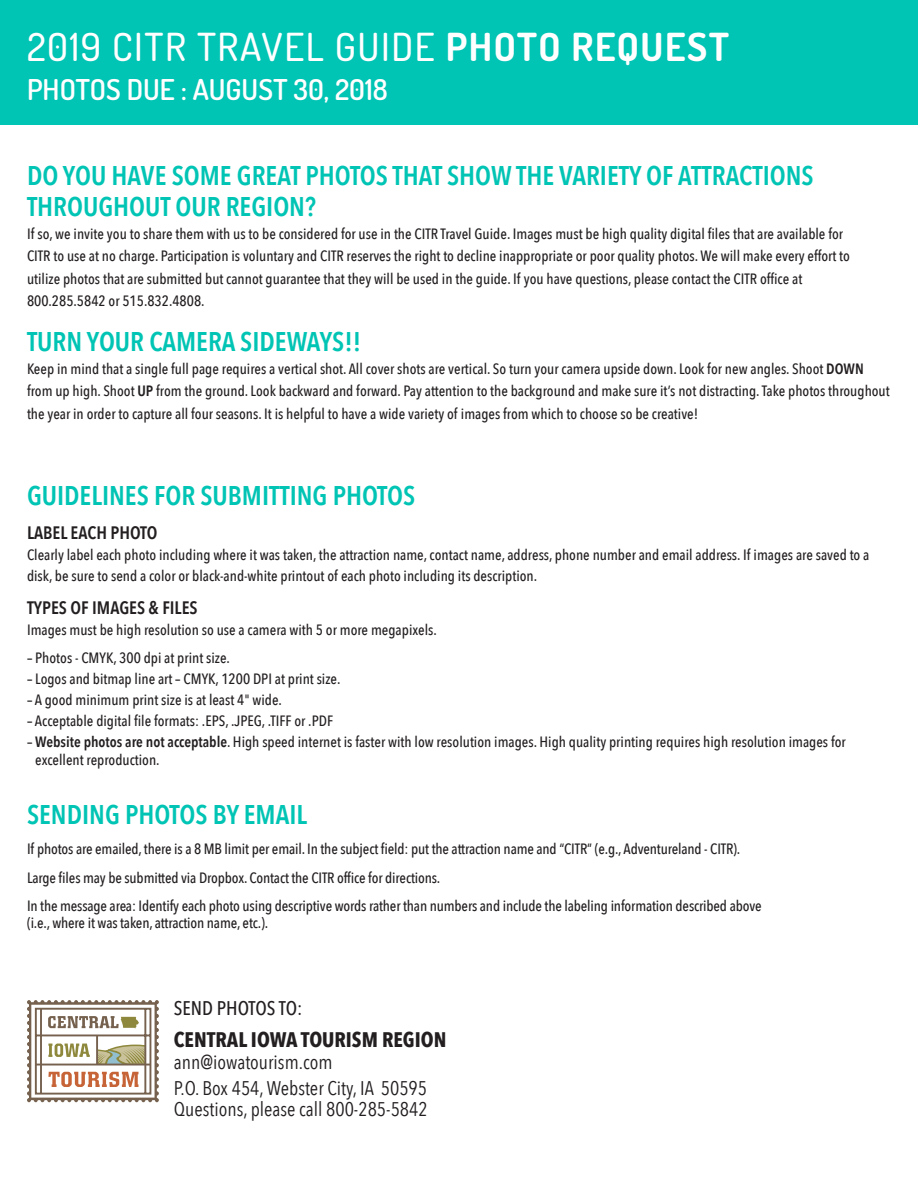
<style>
.page{position:relative;width:918px;height:1188px;background:#fff}
.page>*{position:absolute;margin:0;border:0;box-sizing:border-box;transform-origin:0 0}
.t1{font:500 38.7px "Dosis";letter-spacing:.04em;color:#fff}
.t2{font:600 28.8px "Dosis";color:#fff}
.t3{font:600 27px/31.5px "Avenir Next Condensed";color:#00c4b4}
.t4{font:700 21px "Avenir Next Condensed";color:#231f20}
.t5{font:19.8px/25.2px "Avenir Next Condensed";color:#231f20}
.t6{font:500 19.8px "Avenir Next Condensed";color:#231f20}
.t7{font:600 18px "Avenir Next Condensed";color:#231f20}
.t8{font:500 14.85px/22.5px "Avenir Next Condensed";color:#231f20}
.s1{font-weight:700}
.s2{font-weight:600}
</style>
<div class="page">
<div style="left:0;top:0;width:918px;height:124px;background:#00c4b4"></div>
<svg style="left:27px;top:1000px;width:132px;height:102px"></svg>
<hr style="left:96px;top:1035px;width:2px;height:30px;background:#75614e">
<hr style="left:36px;top:1064px;width:114px;height:2px;background:#75614e">
<p class="t1" style="left:27px;top:21px;width:704px">2019 CITR TRAVEL GUIDE <span class="s1">PHOTO REQUEST</span></p>
<p class="t2" style="left:27px;top:71px;width:362px">PHOTOS DUE : AUGUST 30, 2018</p>
<p class="t3" style="left:27px;top:159px;width:788px">DO YOU HAVE SOME GREAT PHOTOS THAT SHOW THE VARIETY OF ATTRACTIONS<br>THROUGHOUT OUR REGION?</p>
<p class="t8" style="left:27px;top:222px;width:824px">If so, we invite you to share them with us to be considered for use in the CITR Travel Guide. Images must be high quality digital files that are available for CITR to use at no charge. Participation is voluntary and CITR reserves the right to decline inappropriate or poor quality photos. We will make every effort to utilize photos that are submitted but cannot guarantee that they will be used in the guide. If you have questions, please contact the CITR office at 800.285.5842 or 515.832.4808.</p>
<p class="t3" style="left:27px;top:325px;width:336px">TURN YOUR CAMERA SIDEWAYS!!</p>
<p class="t8" style="left:27px;top:357px;width:864px">Keep in mind that a single full page requires a vertical shot. All cover shots are vertical. So turn your camera upside down. Look for new angles. Shoot <span class="s2">DOWN </span>from up high. Shoot <span class="s2">UP</span> from the ground. Look backward and forward. Pay attention to the background and make sure it’s not distracting. Take photos throughout the year in order to capture all four seasons. It is helpful to have a wide variety of images from which to choose so be creative!</p>
<p class="t3" style="left:27px;top:479px;width:390px">GUIDELINES FOR SUBMITTING PHOTOS</p>
<p class="t7" style="left:27px;top:517px;width:132px">LABEL EACH PHOTO</p>
<p class="t8" style="left:27px;top:544px;width:844px;line-height:21px">Clearly label each photo including where it was taken, the attraction name, contact name, address, phone number and email address. If images are saved to a disk, be sure to send a color or black-and-white printout of each photo including its description.</p>
<p class="t7" style="left:27px;top:592px;width:172px">TYPES OF IMAGES &amp; FILES</p>
<p class="t8" style="left:27px;top:618px;width:411px">Images must be high resolution so use a camera with 5 or more megapixels.</p>
<p class="t8" style="left:27px;top:647px;width:205px">– Photos - CMYK, 300 dpi at print size.</p>
<p class="t8" style="left:27px;top:668px;width:315px">– Logos and bitmap line art – CMYK, 1200 DPI at print size.</p>
<p class="t8" style="left:27px;top:689px;width:257px">– A good minimum print size is at least 4" wide.</p>
<p class="t8" style="left:27px;top:710px;width:308px">– Acceptable digital file formats: .EPS, .JPEG, .TIFF or .PDF</p>
<p class="t8" style="left:35px;top:733px;width:812px;line-height:17.9px;text-indent:-8px">– <span class="s2">Website photos are not acceptable</span>. High speed internet is faster with low resolution images. High quality printing requires high resolution images for excellent reproduction.</p>
<p class="t3" style="left:27px;top:798px;width:282px">SENDING PHOTOS BY EMAIL</p>
<p class="t8" style="left:27px;top:838px;width:715px">If photos are emailed, there is a 8 MB limit per email. In the subject field: put the attraction name and “CITR” (e.g., Adventureland - CITR).</p>
<p class="t8" style="left:27px;top:866px;width:415px">Large files may be submitted via Dropbox. Contact the CITR office for directions.</p>
<p class="t8" style="left:27px;top:898px;width:736px;line-height:16.5px">In the message area: Identify each photo using descriptive words rather than numbers and include the labeling information described above (i.e., where it was taken, attraction name, etc.).</p>
<p class="t6" style="left:174px;top:996px;width:130px">SEND PHOTOS TO:</p>
<p class="t4" style="left:174px;top:1027px;width:274px">CENTRAL IOWA TOURISM REGION</p>
<p class="t5" style="left:174px;top:1049px;width:255px">ann@iowatourism.com<br>P.O. Box 454, Webster City, IA 50595</p>
<p class="t5" style="left:174px;top:1096px;width:255px">Questions, please call 800-285-5842</p>
</div>
